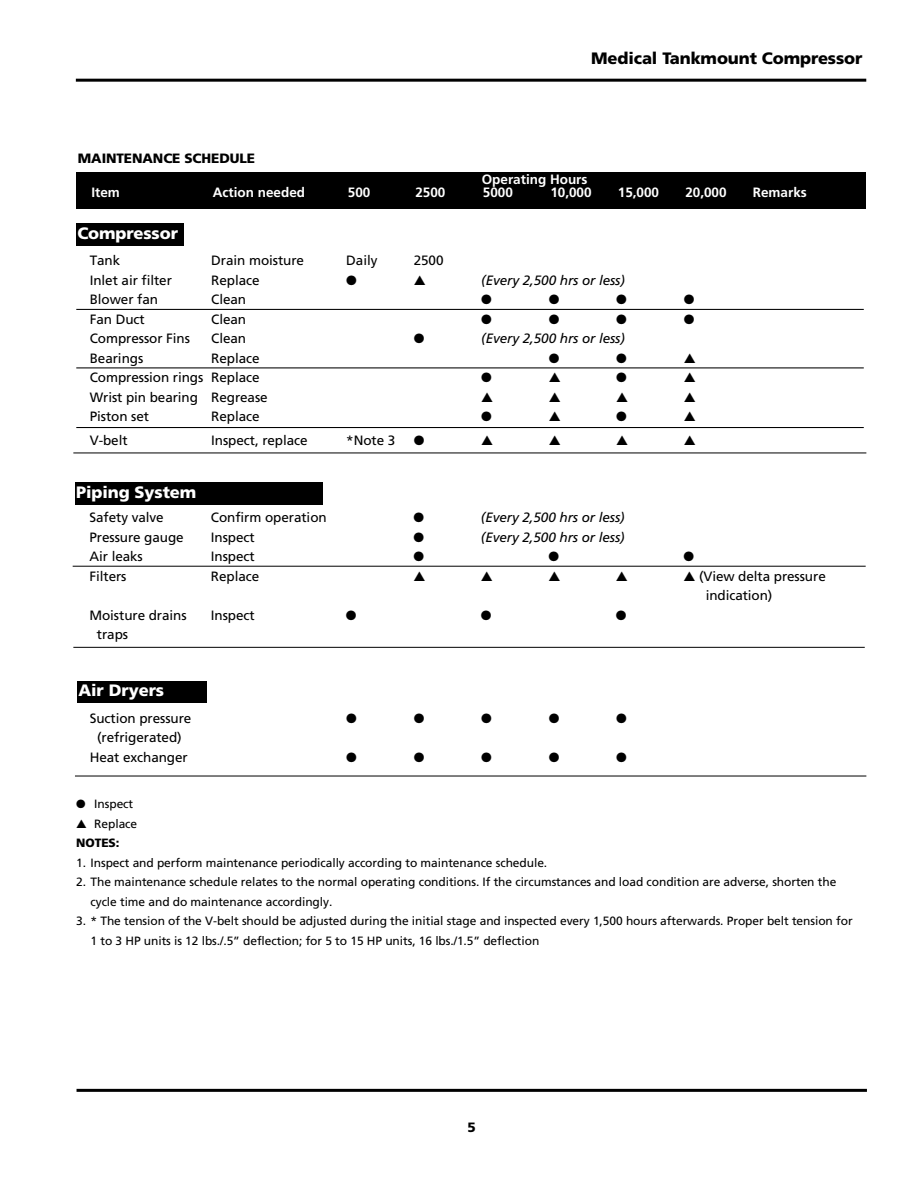
<style>
.page{position:relative;width:918px;height:1188px;background:#fff}
.page>*{position:absolute;margin:0;border:0;box-sizing:border-box;transform-origin:0 0}
.t1{font:900 16.5px "Frutiger";letter-spacing:-.005em;color:#fff}
.t2{font:900 16.5px "Frutiger";letter-spacing:-.005em;color:#000}
.t3{font:13.5px/19.5px "Frutiger";letter-spacing:-.005em;color:#000}
.t4{font:italic 13.5px "Frutiger";letter-spacing:-.005em;color:#000}
.t5{font:700 13.5px "Frutiger";color:#fff}
.t6{font:13.5px "Zapf Dingbats ITC";color:#000}
.t7{font:900 13.5px "Frutiger";letter-spacing:-.005em;color:#000}
.t8{font:12px/19.5px "Frutiger";letter-spacing:-.005em;color:#000}
.s1{font-weight:900}
</style>
<div class="page">
<hr style="left:76px;top:79px;width:790px;height:3px;background:#000">
<hr style="left:77px;top:1089px;width:790px;height:3px;background:#000">
<div style="left:76px;top:172px;width:790px;height:37px;background:#000"></div>
<hr style="left:76px;top:309px;width:788px;height:1px;background:#000">
<hr style="left:76px;top:367px;width:788px;height:1px;background:#000">
<hr style="left:76px;top:427px;width:788px;height:1px;background:#000">
<div style="left:76px;top:224px;width:108px;height:22px;background:#000"></div>
<div style="left:77px;top:681px;width:130px;height:22px;background:#000"></div>
<div style="left:75px;top:483px;width:248px;height:22px;background:#000"></div>
<hr style="left:73px;top:453px;width:793px;height:1px;background:#000">
<hr style="left:73px;top:566px;width:793px;height:1px;background:#000">
<hr style="left:73px;top:647px;width:792px;height:1px;background:#000">
<hr style="left:75px;top:776px;width:791px;height:1px;background:#000">
<p class="t7" style="left:78px;top:153px;width:179px">MAINTENANCE SCHEDULE</p>
<h1 class="t2" style="left:591px;top:52px;width:273px">Medical Tankmount Compressor</h1>
<p class="t5" style="left:482px;top:174px;width:107px">Operating Hours</p>
<p class="t5" style="left:91px;top:187px;width:30px">Item</p>
<p class="t5" style="left:213px;top:187px;width:94px">Action needed</p>
<p class="t5" style="left:348px;top:187px;width:24px">500</p>
<p class="t5" style="left:415px;top:187px;width:32px">2500</p>
<p class="t5" style="left:483px;top:187px;width:32px">5000</p>
<p class="t5" style="left:550px;top:187px;width:43px">10,000</p>
<p class="t5" style="left:618px;top:187px;width:43px">15,000</p>
<p class="t5" style="left:685px;top:187px;width:43px">20,000</p>
<p class="t5" style="left:753px;top:187px;width:56px">Remarks</p>
<h1 class="t1" style="left:77px;top:227px;width:102px">Compressor</h1>
<p class="t3" style="left:90px;top:252px;width:32px">Tank</p>
<p class="t3" style="left:211px;top:252px;width:94px">Drain moisture</p>
<p class="t3" style="left:346px;top:252px;width:33px">Daily</p>
<p class="t3" style="left:414px;top:252px;width:31px">2500</p>
<p class="t3" style="left:90px;top:272px;width:84px">Inlet air filter</p>
<p class="t3" style="left:211px;top:272px;width:50px">Replace</p>
<p class="t6" style="left:346px;top:275px;width:12px">●</p>
<p class="t4" style="left:481px;top:275px;width:145px">(Every 2,500 hrs or less)</p>
<p class="t3" style="left:90px;top:291px;width:70px">Blower fan</p>
<p class="t3" style="left:211px;top:291px;width:36px">Clean</p>
<p class="t6" style="left:481px;top:295px;width:12px">●</p>
<p class="t6" style="left:549px;top:295px;width:12px">●</p>
<p class="t6" style="left:616px;top:295px;width:12px">●</p>
<p class="t6" style="left:684px;top:295px;width:12px">●</p>
<p class="t3" style="left:90px;top:311px;width:56px">Fan Duct</p>
<p class="t3" style="left:211px;top:311px;width:36px">Clean</p>
<p class="t6" style="left:481px;top:314px;width:12px">●</p>
<p class="t6" style="left:549px;top:314px;width:12px">●</p>
<p class="t6" style="left:616px;top:314px;width:12px">●</p>
<p class="t6" style="left:684px;top:314px;width:12px">●</p>
<p class="t3" style="left:90px;top:330px;width:102px">Compressor Fins</p>
<p class="t3" style="left:211px;top:330px;width:36px">Clean</p>
<p class="t6" style="left:414px;top:334px;width:12px">●</p>
<p class="t4" style="left:481px;top:333px;width:145px">(Every 2,500 hrs or less)</p>
<p class="t3" style="left:90px;top:350px;width:55px">Bearings</p>
<p class="t3" style="left:211px;top:350px;width:50px">Replace</p>
<p class="t6" style="left:549px;top:353px;width:12px">●</p>
<p class="t6" style="left:616px;top:353px;width:12px">●</p>
<p class="t3" style="left:90px;top:369px;width:171px">Compression rings Replace</p>
<p class="t6" style="left:481px;top:373px;width:12px">●</p>
<p class="t6" style="left:616px;top:373px;width:12px">●</p>
<p class="t3" style="left:90px;top:389px;width:179px">Wrist pin bearing Regrease</p>
<p class="t3" style="left:90px;top:408px;width:61px">Piston set</p>
<p class="t3" style="left:211px;top:408px;width:50px">Replace</p>
<p class="t6" style="left:481px;top:412px;width:12px">●</p>
<p class="t6" style="left:616px;top:412px;width:12px">●</p>
<p class="t3" style="left:90px;top:432px;width:39px">V-belt</p>
<p class="t3" style="left:211px;top:432px;width:98px">Inspect, replace</p>
<p class="t3" style="left:346px;top:432px;width:51px">*Note 3</p>
<p class="t6" style="left:414px;top:436px;width:12px">●</p>
<h1 class="t1" style="left:76px;top:486px;width:122px">Piping System</h1>
<p class="t3" style="left:89px;top:509px;width:76px">Safety valve</p>
<p class="t3" style="left:211px;top:509px;width:117px">Confirm operation</p>
<p class="t6" style="left:413px;top:513px;width:12px">●</p>
<p class="t4" style="left:481px;top:512px;width:145px">(Every 2,500 hrs or less)</p>
<p class="t3" style="left:89px;top:528px;width:96px">Pressure gauge</p>
<p class="t3" style="left:211px;top:528px;width:45px">Inspect</p>
<p class="t6" style="left:413px;top:532px;width:12px">●</p>
<p class="t4" style="left:481px;top:531px;width:145px">(Every 2,500 hrs or less)</p>
<p class="t3" style="left:89px;top:548px;width:55px">Air leaks</p>
<p class="t3" style="left:211px;top:548px;width:45px">Inspect</p>
<p class="t6" style="left:413px;top:552px;width:12px">●</p>
<p class="t6" style="left:548px;top:552px;width:12px">●</p>
<p class="t6" style="left:683px;top:552px;width:12px">●</p>
<p class="t3" style="left:89px;top:567px;width:39px">Filters</p>
<p class="t3" style="left:211px;top:567px;width:50px">Replace</p>
<p class="t3" style="left:706px;top:567px;width:122px;text-indent:-22px">▲ (View delta pressure indication)</p>
<p class="t3" style="left:89px;top:606px;width:99px">Moisture drains</p>
<p class="t3" style="left:211px;top:606px;width:45px">Inspect</p>
<p class="t6" style="left:346px;top:610px;width:12px">●</p>
<p class="t6" style="left:481px;top:610px;width:12px">●</p>
<p class="t6" style="left:616px;top:610px;width:12px">●</p>
<p class="t3" style="left:97px;top:626px;width:33px">traps</p>
<h1 class="t1" style="left:79px;top:684px;width:87px">Air Dryers</h1>
<p class="t3" style="left:90px;top:709px;width:103px">Suction pressure</p>
<p class="t6" style="left:346px;top:713px;width:12px">●</p>
<p class="t6" style="left:414px;top:713px;width:12px">●</p>
<p class="t6" style="left:481px;top:713px;width:12px">●</p>
<p class="t6" style="left:549px;top:713px;width:12px">●</p>
<p class="t6" style="left:616px;top:713px;width:12px">●</p>
<p class="t3" style="left:90px;top:729px;width:100px;text-align:center">(refrigerated)<br>Heat exchanger</p>
<p class="t6" style="left:346px;top:752px;width:12px">●</p>
<p class="t6" style="left:414px;top:752px;width:12px">●</p>
<p class="t6" style="left:481px;top:752px;width:12px">●</p>
<p class="t6" style="left:549px;top:752px;width:12px">●</p>
<p class="t6" style="left:616px;top:752px;width:12px">●</p>
<p class="t8" style="left:76px;top:795px;width:58px">● Inspect</p>
<p class="t8" style="left:76px;top:815px;width:62px">▲ Replace<br><span class="s1">NOTES:</span></p>
<p class="t8" style="left:76px;top:854px;width:473px">1. Inspect and perform maintenance periodically according to maintenance schedule.</p>
<p class="t8" style="left:91px;top:873px;width:747px;text-indent:-14px">2. The maintenance schedule relates to the normal operating conditions. If the circumstances and load condition are adverse, shorten the cycle time and do maintenance accordingly.</p>
<p class="t8" style="left:91px;top:912px;width:764px;text-indent:-14px">3. * The tension of the V-belt should be adjusted during the initial stage and inspected every 1,500 hours afterwards. Proper belt tension for<br>1 to 3 HP units is 12 lbs./.5” deflection; for 5 to 15 HP units, 16 lbs./1.5” deflection</p>
<p class="t7" style="left:467px;top:1122px;width:10px">5</p>
</div>
